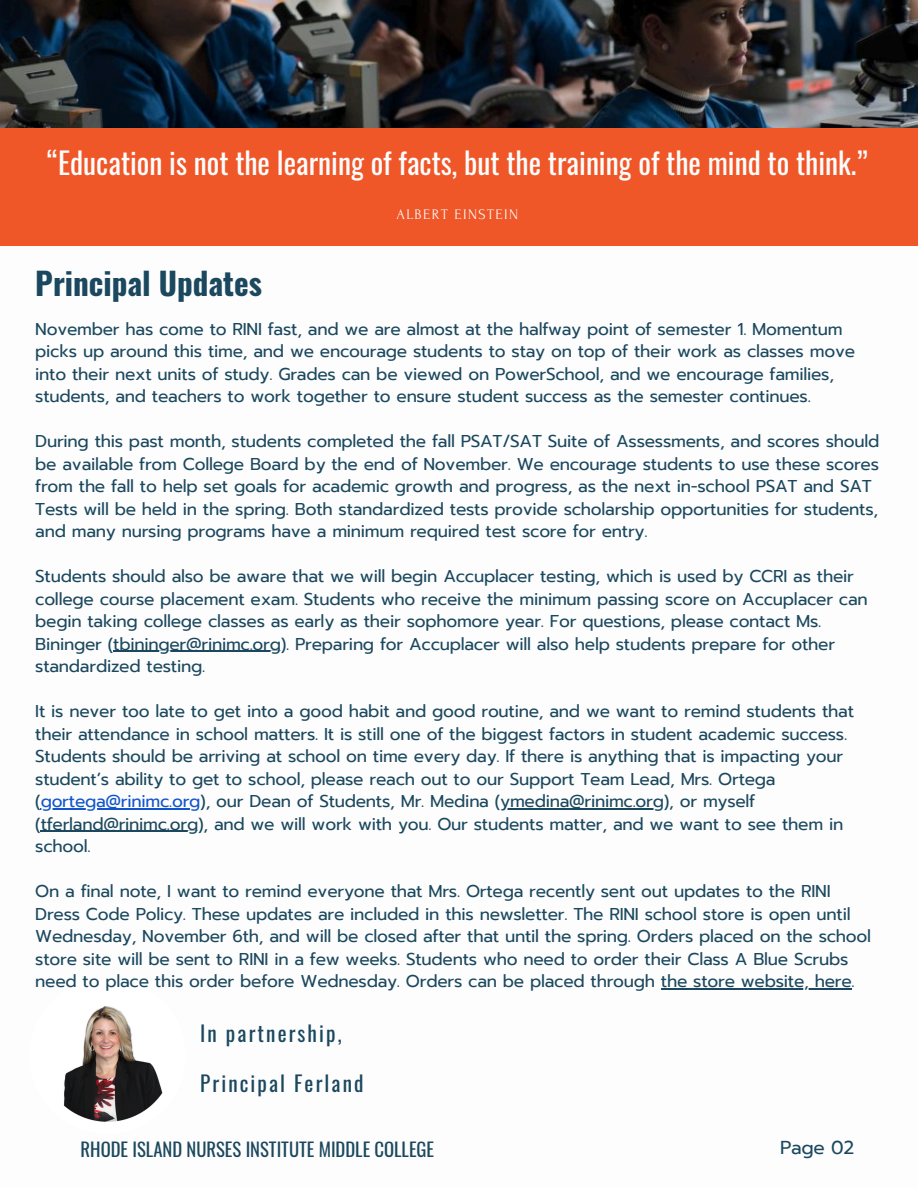
<style>
.page{position:relative;width:918px;height:1188px;background:#fff}
.page>*{position:absolute;margin:0;border:0;box-sizing:border-box;transform-origin:0 0}
.t1{font:700 31.2px "Oswald";color:#1b485f}
.t2{font:29.55px "Oswald";color:#fdfdfd}
.t3{font:21.15px "Oswald";letter-spacing:.1em;color:#1b485f}
.t4{font:18.6px "Oswald";color:#1b485e}
.t5{font:18.6px "Prompt";letter-spacing:-.015em;color:#1b485e}
.t6{font:17.1px/22.5px "Prompt";letter-spacing:-.015em;color:#1b485e}
.t7{font:14.55px "Forum";letter-spacing:.1em;color:#fdfdfd}
.s1{color:#15c}
</style>
<div class="page">
<div style="left:0;top:0;width:918px;height:245px;background:#ef5729"></div>
<img style="left:0;top:0;width:918px;height:127px">
<img style="left:63px;top:1006px;width:100px;height:116px">
<hr style="left:113px;top:651px;width:168px;height:1px;background:#1b485e">
<hr style="left:41px;top:808px;width:159px;height:2px;background:#15c">
<hr style="left:500px;top:808px;width:164px;height:2px;background:#1b485e">
<hr style="left:41px;top:831px;width:157px;height:1px;background:#1b485e">
<hr style="left:661px;top:988px;width:191px;height:2px;background:#1b485e">
<p class="t2" style="left:47px;top:140px;width:823px">“Education is not the learning of facts, but the training of the mind to think.”</p>
<p class="t7" style="left:396px;top:206px;width:123px">ALBERT EINSTEIN</p>
<p class="t1" style="left:35px;top:258px;width:228px">Principal Updates</p>
<h4 class="t6" style="left:35px;top:318px;width:821px">November has come to RINI fast, and we are almost at the halfway point of semester 1. Momentum picks up around this time, and we encourage students to stay on top of their work as classes move into their next units of study. Grades can be viewed on PowerSchool, and we encourage families, students, and teachers to work together to ensure student success as the semester continues.</h4>
<h4 class="t6" style="left:35px;top:430px;width:846px">During this past month, students completed the fall PSAT/SAT Suite of Assessments, and scores should be available from College Board by the end of November. We encourage students to use these scores from the fall to help set goals for academic growth and progress, as the next in-school PSAT and SAT Tests will be held in the spring. Both standardized tests provide scholarship opportunities for students, and many nursing programs have a minimum required test score for entry.</h4>
<p class="t6" style="left:35px;top:565px;width:834px">Students should also be aware that we will begin Accuplacer testing, which is used by CCRI as their college course placement exam. Students who receive the minimum passing score on Accuplacer can begin taking college classes as early as their sophomore year. For questions, please contact Ms.<br>Bininger (tbininger@rinimc.org). Preparing for Accuplacer will also help students prepare for other</p>
<h3 class="t6" style="left:35px;top:655px;width:171px">standardized testing.</h3>
<h3 class="t6" style="left:35px;top:700px;width:820px">It is never too late to get into a good habit and good routine, and we want to remind students that their attendance in school matters. It is still one of the biggest factors in student academic success.<br>Students should be arriving at school on time every day. If there is anything that is impacting your student’s ability to get to school, please reach out to our Support Team Lead, Mrs. Ortega</h3>
<h4 class="t6" style="left:35px;top:790px;width:810px">(<span class="s1">gortega@rinimc.org</span>), our Dean of Students, Mr. Medina (ymedina@rinimc.org), or myself (tferland@rinimc.org), and we will work with you. Our students matter, and we want to see them in school.</h4>
<p class="t6" style="left:35px;top:880px;width:837px">On a final note, I want to remind everyone that Mrs. Ortega recently sent out updates to the RINI Dress Code Policy. These updates are included in this newsletter. The RINI school store is open until Wednesday, November 6th, and will be closed after that until the spring. Orders placed on the school store site will be sent to RINI in a few weeks. Students who need to order their Class A Blue Scrubs need to place this order before Wednesday. Orders can be placed through the store website, here.</p>
<p class="t3" style="left:200px;top:1017px;width:143px">In partnership,</p>
<p class="t3" style="left:200px;top:1066px;width:165px">Principal Ferland</p>
<h1 class="t4" style="left:81px;top:1135px;width:355px">RHODE ISLAND NURSES INSTITUTE MIDDLE COLLEGE</h1>
<p class="t5" style="left:780px;top:1134px;width:76px">Page 02</p>
</div>
